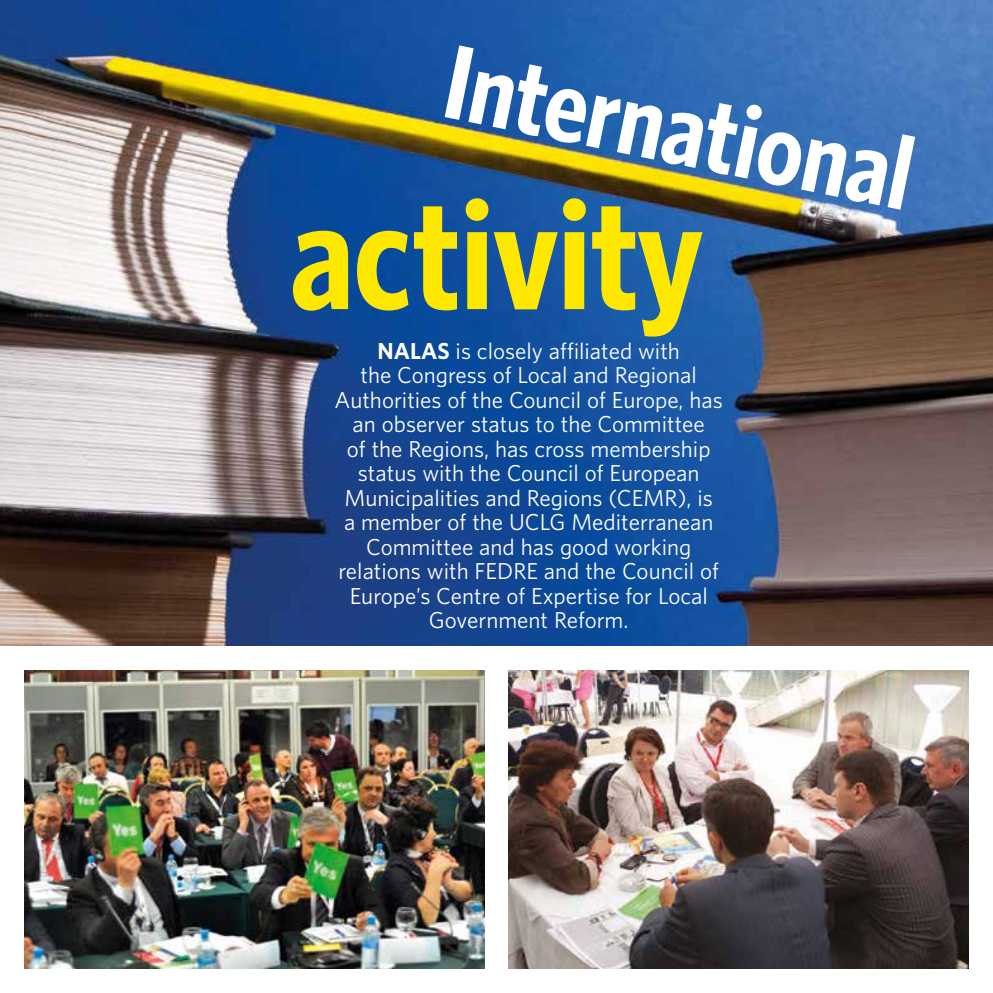
<style>
.page{position:relative;width:993px;height:993px;background:#fff}
.page>*{position:absolute;margin:0;border:0;box-sizing:border-box;transform-origin:0 0}
.t1{font:700 condensed 144.03px "UNFPA";color:#ffe800}
.t2{font:700 condensed 96.08px "UNFPA";color:#fff}
.t3{font:21px/24.5px "UNFPA Text";color:#fff;text-align:center}
.s1{font-family:"UNFPA";font-weight:700}
</style>
<div class="page">
<img style="left:0;top:0;width:992px;height:645px">
<hr style="left:992px;top:347px;width:1px;height:298px;background:#ffe800">
<img style="left:25px;top:670px;width:459px;height:297px">
<img style="left:508px;top:670px;width:459px;height:297px">
<hr style="left:992px;top:0;width:1px;height:92px;background:#184077">
<h2 class="t2" style="left:460px;top:18px;width:476px;rotate:12deg">International</h2>
<h1 class="t1" style="left:290px;top:162px;width:413px">activity</h1>
<p class="t3" style="left:334px;top:337px;width:390px"><span class="s1">NALAS</span> is closely affiliated with<br>the Congress of Local and Regional Authorities of the Council of Europe, has an observer status to the Committee<br>of the Regions, has cross membership status with the Council of European Municipalities and Regions (CEMR), is<br>a member of the UCLG Mediterranean Committee and has good working relations with FEDRE and the Council of Europe’s Centre of Expertise for Local Government Reform.</p>
</div>
